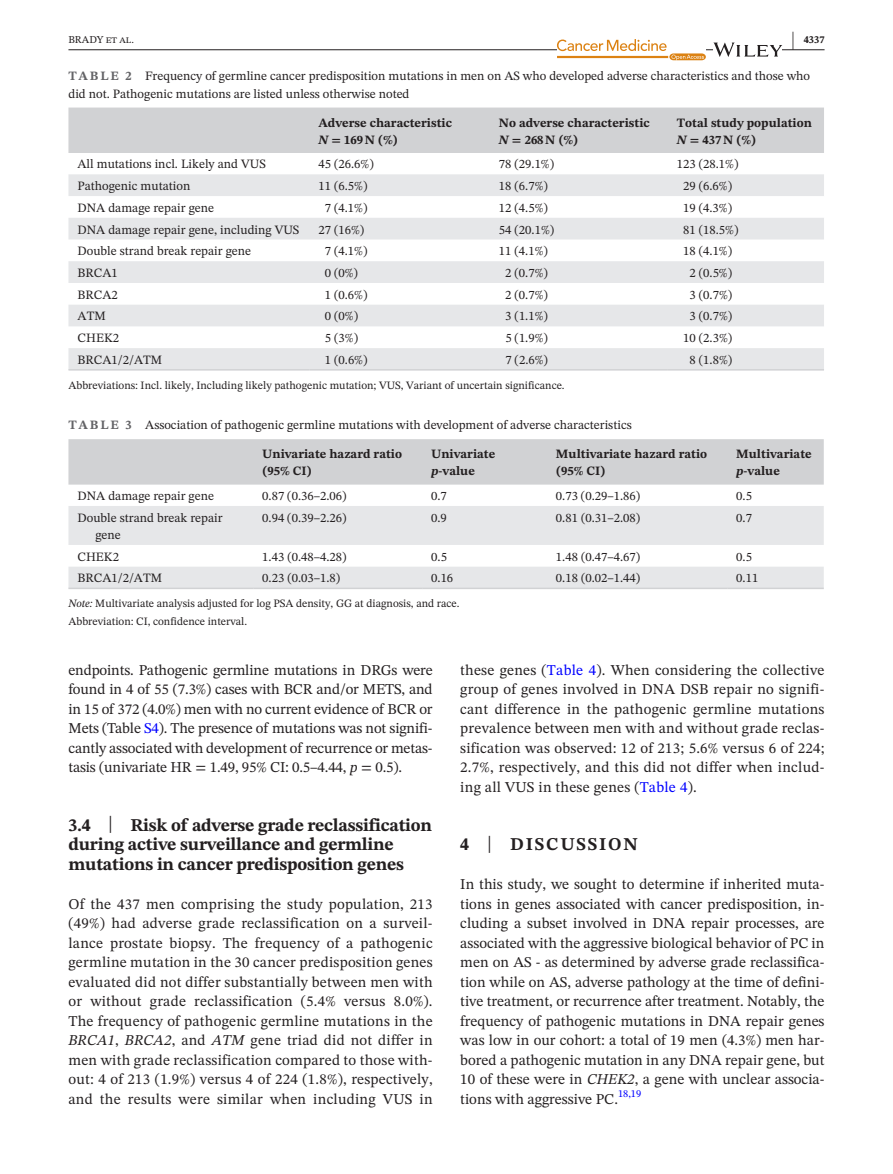
<style>
.page{position:relative;width:893px;height:1174px;background:#fff}
.page>*{position:absolute;margin:0;border:0;box-sizing:border-box;transform-origin:0 0}
.t1{font:700 21px "STIX Two Text";color:#231f20;scale:.42 1}
.t2{font:700 18px/19.5px "STIX Two Text";letter-spacing:-.015em;color:#231f20}
.t3{font:700 18px "STIX Two Text";letter-spacing:.1em;color:#231f20}
.t4{font:15px/19.5px "STIX Two Text";letter-spacing:.01em;color:#231f20;text-align:justify}
.t5{font:12.75px/18px "STIX Two Text";color:#231f20}
.t6{font:700 12.75px/17.2px "STIX Two Text";color:#231f20}
.t7{font:11.25px/18px "STIX Two Text";color:#231f20}
.t8{font:10.5px "STIX Two Text";color:#231f20}
.t9{font:10.5px "STIX Two Text";color:#00f}
.t10{font:700 10.5px "STIX Two Text";color:#231f20}
.s1{font-weight:700;color:#636366}
.s2{font-style:italic}
.s3{font-family:"STIX"}
.s4{color:#00f}
.s5{font-weight:400;font-size:23.7px}
</style>
<div class="page">
<hr style="left:68px;top:49px;width:756px;height:1px;background:#231f20">
<svg style="left:557px;top:39px;width:149px;height:21px"></svg>
<svg style="left:713px;top:43px;width:69px;height:14px"></svg>
<div style="left:68px;top:108px;width:756px;height:45px;background:#d1d2d4"></div>
<svg style="left:68px;top:174px;width:756px;height:195px;fill:#e6e7e9"></svg>
<hr style="left:68px;top:369px;width:241px;height:1px;background:#d1d2d4">
<hr style="left:309px;top:369px;width:181px;height:1px;background:#d1d2d4">
<hr style="left:490px;top:369px;width:178px;height:1px;background:#d1d2d4">
<hr style="left:668px;top:369px;width:156px;height:1px;background:#d1d2d4">
<div style="left:68px;top:439px;width:756px;height:45px;background:#d1d2d4"></div>
<svg style="left:68px;top:506px;width:756px;height:81px;fill:#e6e7e9"></svg>
<hr style="left:68px;top:587px;width:185px;height:2px;background:#d1d2d4">
<hr style="left:253px;top:587px;width:169px;height:2px;background:#d1d2d4">
<hr style="left:422px;top:587px;width:125px;height:2px;background:#d1d2d4">
<hr style="left:547px;top:587px;width:180px;height:2px;background:#d1d2d4">
<hr style="left:727px;top:587px;width:97px;height:2px;background:#d1d2d4">
<h1 class="t1" style="left:792px;top:24px;width:8px">|</h1>
<p class="t8" style="left:68px;top:32px;width:67px">BRADY et al.</p>
<p class="t10" style="left:804px;top:32px;width:22px">4337</p>
<p class="t5" style="left:68px;top:66px;width:743px"><span class="s1">TABLE 2</span> Frequency of germline cancer predisposition mutations in men on AS who developed adverse characteristics and those who did not. Pathogenic mutations are listed unless otherwise noted</p>
<p class="t6" style="left:318px;top:114px;width:135px">Adverse characteristic<br><span class="s2">N</span> <span class="s3">=</span> 169N (%)</p>
<p class="t6" style="left:499px;top:114px;width:152px">No adverse characteristic<br><span class="s2">N</span> <span class="s3">=</span> 268N (%)</p>
<p class="t6" style="left:677px;top:114px;width:137px">Total study population<br><span class="s2">N</span> <span class="s3">=</span> 437N (%)</p>
<p class="t5" style="left:77px;top:155px;width:190px">All mutations incl. Likely and VUS</p>
<p class="t5" style="left:318px;top:155px;width:57px">45 (26.6%)</p>
<p class="t5" style="left:499px;top:155px;width:57px">78 (29.1%)</p>
<p class="t5" style="left:677px;top:155px;width:63px">123 (28.1%)</p>
<p class="t5" style="left:77px;top:177px;width:114px">Pathogenic mutation</p>
<p class="t5" style="left:318px;top:177px;width:50px">11 (6.5%)</p>
<p class="t5" style="left:499px;top:177px;width:50px">18 (6.7%)</p>
<p class="t5" style="left:683px;top:177px;width:50px">29 (6.6%)</p>
<p class="t5" style="left:77px;top:198px;width:138px">DNA damage repair gene</p>
<p class="t5" style="left:325px;top:198px;width:44px">7 (4.1%)</p>
<p class="t5" style="left:499px;top:198px;width:50px">12 (4.5%)</p>
<p class="t5" style="left:683px;top:198px;width:50px">19 (4.3%)</p>
<p class="t5" style="left:78px;top:220px;width:223px">DNA damage repair gene, including VUS</p>
<p class="t5" style="left:318px;top:220px;width:47px">27 (16%)</p>
<p class="t5" style="left:499px;top:220px;width:57px">54 (20.1%)</p>
<p class="t5" style="left:683px;top:220px;width:57px">81 (18.5%)</p>
<p class="t5" style="left:78px;top:242px;width:175px">Double strand break repair gene</p>
<p class="t5" style="left:325px;top:242px;width:44px">7 (4.1%)</p>
<p class="t5" style="left:499px;top:242px;width:50px">11 (4.1%)</p>
<p class="t5" style="left:683px;top:242px;width:50px">18 (4.1%)</p>
<p class="t5" style="left:78px;top:264px;width:42px">BRCA1</p>
<p class="t5" style="left:325px;top:264px;width:35px">0 (0%)</p>
<p class="t5" style="left:505px;top:264px;width:44px">2 (0.7%)</p>
<p class="t5" style="left:690px;top:264px;width:44px">2 (0.5%)</p>
<p class="t5" style="left:78px;top:285px;width:42px">BRCA2</p>
<p class="t5" style="left:325px;top:285px;width:44px">1 (0.6%)</p>
<p class="t5" style="left:505px;top:285px;width:44px">2 (0.7%)</p>
<p class="t5" style="left:690px;top:285px;width:44px">3 (0.7%)</p>
<p class="t5" style="left:78px;top:307px;width:30px">ATM</p>
<p class="t5" style="left:325px;top:307px;width:35px">0 (0%)</p>
<p class="t5" style="left:505px;top:307px;width:44px">3 (1.1%)</p>
<p class="t5" style="left:690px;top:307px;width:44px">3 (0.7%)</p>
<p class="t5" style="left:78px;top:329px;width:43px">CHEK2</p>
<p class="t5" style="left:325px;top:329px;width:35px">5 (3%)</p>
<p class="t5" style="left:505px;top:329px;width:44px">5 (1.9%)</p>
<p class="t5" style="left:683px;top:329px;width:50px">10 (2.3%)</p>
<p class="t5" style="left:78px;top:350px;width:86px">BRCA1/2/ATM</p>
<p class="t5" style="left:325px;top:350px;width:44px">1 (0.6%)</p>
<p class="t5" style="left:505px;top:350px;width:44px">7 (2.6%)</p>
<p class="t5" style="left:690px;top:350px;width:44px">8 (1.8%)</p>
<p class="t7" style="left:68px;top:376px;width:498px">Abbreviations: Incl. likely, Including likely pathogenic mutation; VUS, Variant of uncertain significance.</p>
<p class="t5" style="left:68px;top:416px;width:565px"><span class="s1">TABLE 3</span> Association of pathogenic germline mutations with development of adverse characteristics</p>
<p class="t6" style="left:262px;top:445px;width:141px">Univariate hazard ratio (95% CI)</p>
<p class="t6" style="left:431px;top:445px;width:66px">Univariate <span class="s2">p</span>-value</p>
<p class="t6" style="left:556px;top:445px;width:153px">Multivariate hazard ratio (95% CI)</p>
<p class="t6" style="left:736px;top:445px;width:77px">Multivariate <span class="s2">p</span>-value</p>
<p class="t5" style="left:77px;top:486px;width:138px">DNA damage repair gene</p>
<p class="t5" style="left:262px;top:486px;width:86px">0.87 (0.36–2.06)</p>
<p class="t5" style="left:431px;top:486px;width:17px">0.7</p>
<p class="t5" style="left:556px;top:486px;width:86px">0.73 (0.29–1.86)</p>
<p class="t5" style="left:736px;top:486px;width:17px">0.5</p>
<p class="t5" style="left:95px;top:509px;width:129px;line-height:17.2px;text-indent:-18px">Double strand break repair gene</p>
<p class="t5" style="left:262px;top:508px;width:86px">0.94 (0.39–2.26)</p>
<p class="t5" style="left:431px;top:508px;width:17px">0.9</p>
<p class="t5" style="left:556px;top:508px;width:86px">0.81 (0.31–2.08)</p>
<p class="t5" style="left:736px;top:508px;width:17px">0.7</p>
<p class="t5" style="left:77px;top:547px;width:43px">CHEK2</p>
<p class="t5" style="left:262px;top:547px;width:86px">1.43 (0.48–4.28)</p>
<p class="t5" style="left:431px;top:547px;width:17px">0.5</p>
<p class="t5" style="left:556px;top:547px;width:86px">1.48 (0.47–4.67)</p>
<p class="t5" style="left:736px;top:547px;width:17px">0.5</p>
<p class="t5" style="left:78px;top:569px;width:86px">BRCA1/2/ATM</p>
<p class="t5" style="left:262px;top:569px;width:79px">0.23 (0.03–1.8)</p>
<p class="t5" style="left:431px;top:569px;width:24px">0.16</p>
<p class="t5" style="left:556px;top:569px;width:86px">0.18 (0.02–1.44)</p>
<p class="t5" style="left:736px;top:569px;width:24px">0.11</p>
<p class="t7" style="left:68px;top:594px;width:393px"><span class="s2">Note:</span> Multivariate analysis adjusted for log PSA density, GG at diagnosis, and race.<br>Abbreviation: CI, confidence interval.</p>
<p class="t4" style="left:68px;top:660px;width:366px">endpoints. Pathogenic germline mutations in DRGs were found in 4 of 55 (7.3%) cases with BCR and/or METS, and in 15 of 372 (4.0%) men with no current evidence of BCR or Mets (Table <span class="s4">S4</span>). The presence of mutations was not signifi&shy;cantly associated with development of recurrence or metas&shy;tasis (univariate HR = 1.49, 95% CI: 0.5–4.44, <span class="s2">p</span> = 0.5).</p>
<p class="t2" style="left:68px;top:815px;width:365px">3.4 <span class="s5">|</span> Risk of adverse grade reclassification during active surveillance and germline mutations in cancer predisposition genes</p>
<p class="t4" style="left:68px;top:894px;width:366px">Of the 437 men comprising the study population, 213 (49%) had adverse grade reclassification on a surveil&shy;lance prostate biopsy. The frequency of a pathogenic germline mutation in the 30 cancer predisposition genes evaluated did not differ substantially between men with or without grade reclassification (5.4% versus 8.0%).<br>The frequency of pathogenic germline mutations in the <span class="s2">BRCA1</span>, <span class="s2">BRCA2</span>, and <span class="s2">ATM</span> gene triad did not differ in men with grade reclassification compared to those with&shy;out: 4 of 213 (1.9%) versus 4 of 224 (1.8%), respectively, and the results were similar when including VUS in</p>
<p class="t4" style="left:460px;top:660px;width:366px">these genes (<span class="s4">Table 4</span>). When considering the collective group of genes involved in DNA DSB repair no signifi&shy;cant difference in the pathogenic germline mutations prevalence between men with and without grade reclas&shy;sification was observed: 12 of 213; 5.6% versus 6 of 224; 2.7%, respectively, and this did not differ when includ&shy;ing all VUS in these genes (<span class="s4">Table 4</span>).</p>
<p class="t3" style="left:460px;top:831px;width:179px">4 <span class="s5">|</span> DISCUSSION</p>
<p class="t4" style="left:460px;top:874px;width:366px">In this study, we sought to determine if inherited muta&shy;tions in genes associated with cancer predisposition, in&shy;cluding a subset involved in DNA repair processes, are associated with the aggressive biological behavior of PC in men on AS - as determined by adverse grade reclassifica&shy;tion while on AS, adverse pathology at the time of defini&shy;tive treatment, or recurrence after treatment. Notably, the frequency of pathogenic mutations in DNA repair genes was low in our cohort: a total of 19 men (4.3%) men har&shy;bored a pathogenic mutation in any DNA repair gene, but 10 of these were in <span class="s2">CHEK2</span>, a gene with unclear associa&shy;tions with aggressive PC.</p>
<p class="t9" style="left:618px;top:1086px;width:25px">18,19</p>
</div>
